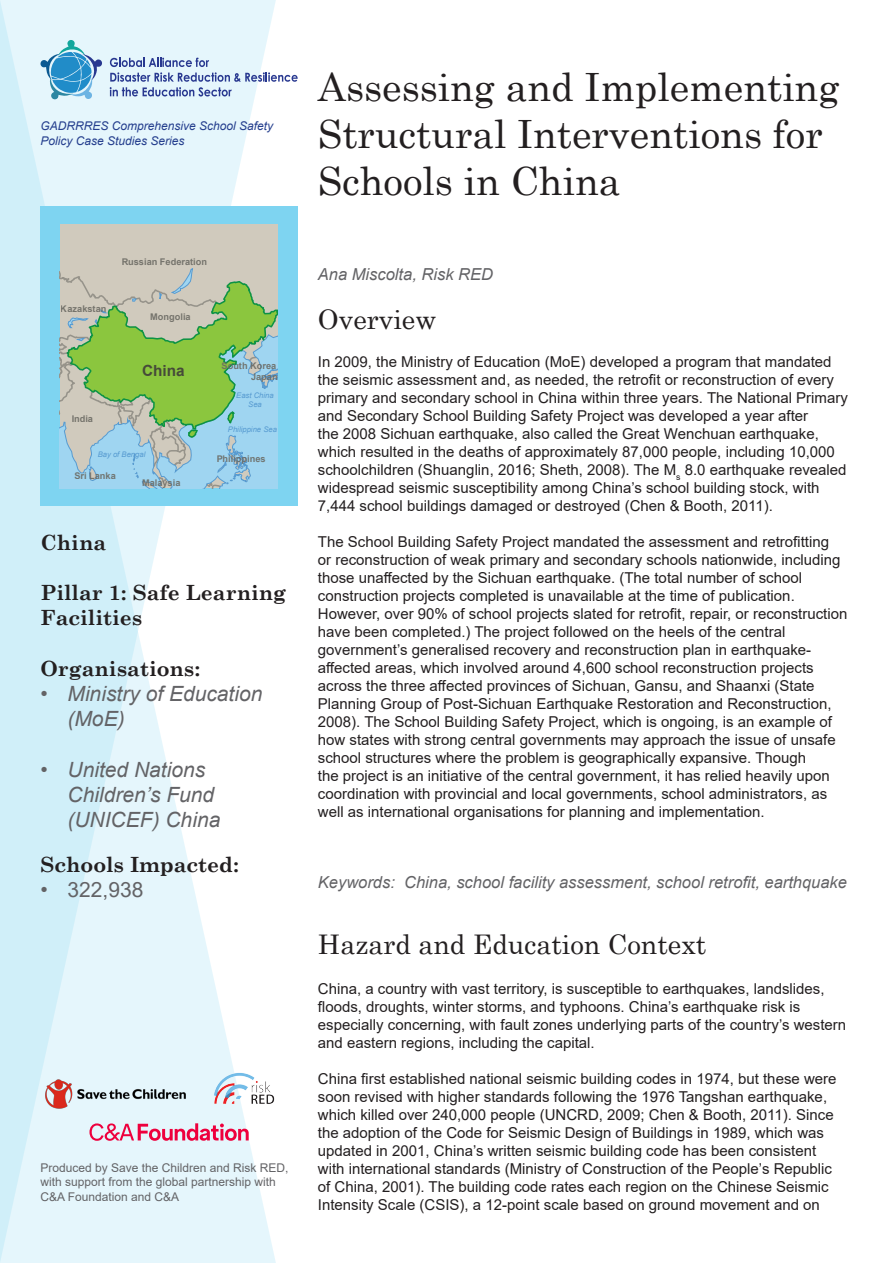
<style>
.page{position:relative;width:893px;height:1263px;background:#fff}
.page>*{position:absolute;margin:0;border:0;box-sizing:border-box;transform-origin:0 0}
.Policy_Abstract{font:39px/46.8px "Century Schoolbook";color:#231f20}
.section_header{font:27px "Century Schoolbook";color:#231f20}
.t1{font:italic 21px/25.2px "Arial";color:#636366}
.Stats_Titles{font:700 21px/25.2px "Century Schoolbook";color:#231f20}
.t2{font:21px "Arial";color:#636366}
.Body_grey{font:italic 16.5px "Arial";color:#636366}
.t3{font:700 15.3px "Arial";color:#3e3c39}
.Body{font:15px/18px "Arial";color:#231f20}
.supporters{font:12px/14.4px "Arial";color:#636366}
.captions_copy_2{font:italic 12px/14.4px "Arial";color:#253f8e}
.t4{font:700 9.15px/10.5px "Arial";color:#6b6a63;text-align:right}
.t5{font:italic 7.65px/9.1px "Arial";color:#579bd1;text-align:center}
</style>
<div class="page">
<svg style="left:0;top:0;width:276px;height:1263px;fill:#e5f6fc"></svg>
<div style="left:40px;top:207px;width:258px;height:299px;background:#7ed4f1"></div>
<svg style="left:110px;top:58px;width:188px;height:39px"></svg>
<svg style="left:40px;top:40px;width:62px;height:59px;background:#89c1de"></svg>
<svg style="left:60px;top:225px;width:217px;height:263px;background:#acc8a7"></svg>
<svg style="left:89px;top:1123px;width:160px;height:18px;background:#e89ab5"></svg>
<img style="left:40px;top:1074px;width:150px;height:34px">
<img style="left:213px;top:1072px;width:63px;height:32px">
<p class="captions_copy_2" style="left:40px;top:119px;width:234px">GADRRRES Comprehensive School Safety<br>Policy Case Studies Series</p>
<p class="t4" style="left:61px;top:303px;width:47px">Kazakstan</p>
<p class="t4" style="left:122px;top:257px;width:87px">Russian Federation</p>
<p class="t4" style="left:150px;top:311px;width:42px">Mongolia</p>
<p class="t4" style="left:72px;top:413px;width:23px">India</p>
<p class="t3" style="left:142px;top:360px;width:44px">China</p>
<p class="t5" style="left:98px;top:450px;width:49px">Bay of Bengal</p>
<p class="t4" style="left:74px;top:470px;width:43px">Sri Lanka</p>
<p class="t4" style="left:142px;top:478px;width:40px">Malaysia</p>
<p class="t4" style="left:222px;top:361px;width:58px">South Korea<br>Japan</p>
<p class="t5" style="left:236px;top:391px;width:39px">East China<br>Sea</p>
<p class="t5" style="left:228px;top:424px;width:51px">Philippine Sea</p>
<p class="t4" style="left:216px;top:453px;width:51px">Philippines</p>
<p class="Stats_Titles" style="left:40px;top:529px;width:67px">China</p>
<p class="Stats_Titles" style="left:40px;top:579px;width:247px">Pillar 1: Safe Learning<br>Facilities</p>
<p class="Stats_Titles" style="left:40px;top:655px;width:161px">Organisations:</p>
<p class="t1" style="left:68px;top:681px;width:196px;text-indent:-27px">• Ministry of Education (MoE)</p>
<p class="t1" style="left:68px;top:757px;width:154px;text-indent:-27px">• United Nations<br>Children’s Fund (UNICEF) China</p>
<p class="Stats_Titles" style="left:40px;top:851px;width:200px">Schools Impacted:</p>
<p class="t2" style="left:40px;top:875px;width:104px">• 322,938</p>
<p class="supporters" style="left:40px;top:1160px;width:250px">Produced by Save the Children and Risk RED, with support from the global partnership with<br>C&amp;A Foundation and C&amp;A</p>
<p class="Policy_Abstract" style="left:318px;top:60px;width:523px">Assessing and Implementing<br>Structural Interventions for<br>Schools in China</p>
<p class="Body_grey" style="left:318px;top:264px;width:177px">Ana Miscolta, Risk RED</p>
<p class="section_header" style="left:318px;top:296px;width:120px">Overview</p>
<p class="Body" style="left:318px;top:353px;width:531px">In 2009, the Ministry of Education (MoE) developed a program that mandated the seismic assessment and, as needed, the retrofit or reconstruction of every primary and secondary school in China within three years. The National Primary and Secondary School Building Safety Project was developed a year after<br>the 2008 Sichuan earthquake, also called the Great Wenchuan earthquake, which resulted in the deaths of approximately 87,000 people, including 10,000 schoolchildren (Shuanglin, 2016; Sheth, 2008). The M<sub>s</sub> 8.0 earthquake revealed widespread seismic susceptibility among China’s school building stock, with 7,444 school buildings damaged or destroyed (Chen &amp; Booth, 2011).</p>
<p class="Body" style="left:318px;top:533px;width:531px">The School Building Safety Project mandated the assessment and retrofitting<br>or reconstruction of weak primary and secondary schools nationwide, including those unaffected by the Sichuan earthquake. (The total number of school construction projects completed is unavailable at the time of publication.<br>However, over 90% of school projects slated for retrofit, repair, or reconstruction have been completed.) The project followed on the heels of the central government’s generalised recovery and reconstruction plan in earthquake&shy;affected areas, which involved around 4,600 school reconstruction projects across the three affected provinces of Sichuan, Gansu, and Shaanxi (State Planning Group of Post-Sichuan Earthquake Restoration and Reconstruction, 2008). The School Building Safety Project, which is ongoing, is an example of how states with strong central governments may approach the issue of unsafe school structures where the problem is geographically expansive. Though<br>the project is an initiative of the central government, it has relied heavily upon coordination with provincial and local governments, school administrators, as well as international organisations for planning and implementation.</p>
<p class="Body_grey" style="left:318px;top:871px;width:531px">Keywords: China, school facility assessment, school retrofit, earthquake</p>
<p class="section_header" style="left:318px;top:921px;width:390px">Hazard and Education Context</p>
<p class="Body" style="left:318px;top:980px;width:530px">China, a country with vast territory, is susceptible to earthquakes, landslides, floods, droughts, winter storms, and typhoons. China’s earthquake risk is especially concerning, with fault zones underlying parts of the country’s western and eastern regions, including the capital.</p>
<p class="Body" style="left:318px;top:1070px;width:520px">China first established national seismic building codes in 1974, but these were soon revised with higher standards following the 1976 Tangshan earthquake, which killed over 240,000 people (UNCRD, 2009; Chen &amp; Booth, 2011). Since the adoption of the Code for Seismic Design of Buildings in 1989, which was updated in 2001, China’s written seismic building code has been consistent with international standards (Ministry of Construction of the People’s Republic of China, 2001). The building code rates each region on the Chinese Seismic Intensity Scale (CSIS), a 12-point scale based on ground movement and on</p>
</div>
